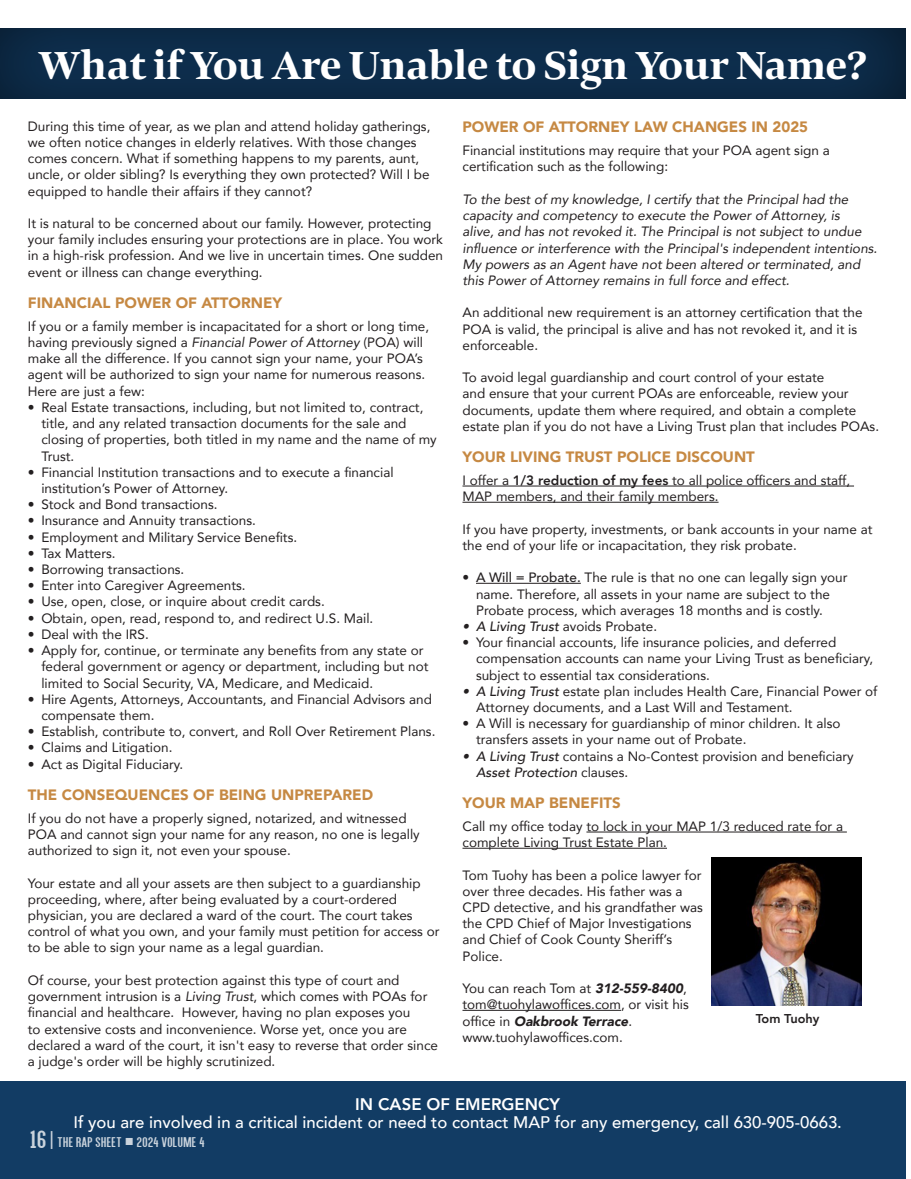
<style>
.page{position:relative;width:911px;height:1179px;background:#fff}
.page>*{position:absolute;margin:0;border:0;box-sizing:border-box;transform-origin:0 0}
.t1{font:800 40.5px "Bennet Display";color:#fff}
.t2{font:500 16.65px "Avenir";color:#fff}
.t3{font:800 16.65px "Avenir";color:#fff}
.t4{font:900 15px "Avenir";color:#c68943}
.t5{font:15px "Alegre Sans";letter-spacing:.03em;color:#fff}
.t6{font:13.5px/16.2px "Avenir";color:#231f20}
.t7{font:italic 13.5px/16.2px "Avenir";color:#231f20}
.t8{font:800 12.75px "Avenir";color:#231f20}
.s1{font-style:italic}
.s2{font-weight:800}
.s3{font-weight:500}
.s4{font-weight:500;font-style:italic}
.s5{font-weight:900;font-style:italic}
.s6{font-size:26.55px}
.s7{font-size:21px}
</style>
<div class="page">
<div style="left:0;top:1081px;width:905px;height:97px;background:#123c64"></div>
<div style="left:0;top:25px;width:907px;height:75px;background:#0d2b49"></div>
<hr style="left:462px;top:485px;width:391px;height:1px;background:#231f20">
<hr style="left:462px;top:502px;width:256px;height:1px;background:#231f20">
<hr style="left:476px;top:583px;width:104px;height:1px;background:#231f20">
<hr style="left:586px;top:831px;width:260px;height:1px;background:#231f20">
<hr style="left:462px;top:847px;width:204px;height:1px;background:#231f20">
<hr style="left:462px;top:1009px;width:159px;height:1px;background:#231f20">
<img style="left:711px;top:857px;width:149px;height:147px">
<h1 class="t1" style="left:38px;top:38px;width:830px">What if You Are Unable to Sign Your Name?</h1>
<p class="t6" style="left:28px;top:118px;width:404px">During this time of year, as we plan and attend holiday gatherings, we often notice changes in elderly relatives. With those changes comes concern. What if something happens to my parents, aunt, uncle, or older sibling? Is everything they own protected? Will I be equipped to handle their affairs if they cannot?</p>
<p class="t6" style="left:28px;top:215px;width:416px">It is natural to be concerned about our family. However, protecting your family includes ensuring your protections are in place. You work in a high-risk profession. And we live in uncertain times. One sudden event or illness can change everything.</p>
<p class="t4" style="left:28px;top:290px;width:256px">FINANCIAL POWER OF ATTORNEY</p>
<p class="t6" style="left:28px;top:317px;width:403px">If you or a family member is incapacitated for a short or long time, having previously signed a <span class="s1">Financial Power of Attorney</span> (POA) will make all the difference. If you cannot sign your name, your POA’s agent will be authorized to sign your name for numerous reasons.<br>Here are just a few:</p>
<p class="t6" style="left:41px;top:398px;width:397px;text-indent:-14px">• Real Estate transactions, including, but not limited to, contract, title, and any related transaction documents for the sale and closing of properties, both titled in my name and the name of my Trust.</p>
<p class="t6" style="left:41px;top:463px;width:353px;text-indent:-14px">• Financial Institution transactions and to execute a financial institution’s Power of Attorney.</p>
<p class="t6" style="left:28px;top:496px;width:191px">• Stock and Bond transactions.</p>
<p class="t6" style="left:28px;top:512px;width:229px">• Insurance and Annuity transactions.</p>
<p class="t6" style="left:28px;top:528px;width:271px">• Employment and Military Service Benefits.</p>
<p class="t6" style="left:28px;top:544px;width:89px">• Tax Matters.</p>
<p class="t6" style="left:28px;top:560px;width:158px">• Borrowing transactions.</p>
<p class="t6" style="left:28px;top:577px;width:219px">• Enter into Caregiver Agreements.</p>
<p class="t6" style="left:28px;top:593px;width:298px">• Use, open, close, or inquire about credit cards.</p>
<p class="t6" style="left:28px;top:609px;width:347px">• Obtain, open, read, respond to, and redirect U.S. Mail.</p>
<p class="t6" style="left:28px;top:625px;width:122px">• Deal with the IRS.</p>
<p class="t6" style="left:41px;top:641px;width:388px;text-indent:-14px">• Apply for, continue, or terminate any benefits from any state or federal government or agency or department, including but not limited to Social Security, VA, Medicare, and Medicaid.</p>
<p class="t6" style="left:41px;top:690px;width:392px;text-indent:-14px">• Hire Agents, Attorneys, Accountants, and Financial Advisors and compensate them.</p>
<p class="t6" style="left:28px;top:722px;width:409px">• Establish, contribute to, convert, and Roll Over Retirement Plans.</p>
<p class="t6" style="left:28px;top:739px;width:146px">• Claims and Litigation.</p>
<p class="t6" style="left:28px;top:755px;width:157px">• Act as Digital Fiduciary.</p>
<p class="t4" style="left:28px;top:781px;width:346px">THE CONSEQUENCES OF BEING UNPREPARED</p>
<p class="t6" style="left:28px;top:809px;width:393px">If you do not have a properly signed, notarized, and witnessed<br>POA and cannot sign your name for any reason, no one is legally authorized to sign it, not even your spouse.</p>
<p class="t6" style="left:28px;top:874px;width:413px">Your estate and all your assets are then subject to a guardianship proceeding, where, after being evaluated by a court-ordered physician, you are declared a ward of the court. The court takes control of what you own, and your family must petition for access or to be able to sign your name as a legal guardian.</p>
<p class="t6" style="left:28px;top:971px;width:411px">Of course, your best protection against this type of court and government intrusion is a <span class="s1">Living Trust</span>, which comes with POAs for financial and healthcare. However, having no plan exposes you<br>to extensive costs and inconvenience. Worse yet, once you are declared a ward of the court, it isn't easy to reverse that order since a judge's order will be highly scrutinized.</p>
<p class="t4" style="left:462px;top:114px;width:347px">POWER OF ATTORNEY LAW CHANGES IN 2025</p>
<p class="t6" style="left:462px;top:142px;width:368px">Financial institutions may require that your POA agent sign a certification such as the following:</p>
<p class="t7" style="left:462px;top:191px;width:416px">To the best of my knowledge, I certify that the Principal had the capacity and competency to execute the Power of Attorney, is<br>alive, and has not revoked it. The Principal is not subject to undue influence or interference with the Principal's independent intentions.<br>My powers as an Agent have not been altered or terminated, and this Power of Attorney remains in full force and effect.</p>
<p class="t6" style="left:462px;top:304px;width:401px">An additional new requirement is an attorney certification that the<br>POA is valid, the principal is alive and has not revoked it, and it is enforceable.</p>
<p class="t6" style="left:462px;top:369px;width:418px">To avoid legal guardianship and court control of your estate<br>and ensure that your current POAs are enforceable, review your documents, update them where required, and obtain a complete estate plan if you do not have a Living Trust plan that includes POAs.</p>
<p class="t4" style="left:462px;top:444px;width:294px">YOUR LIVING TRUST POLICE DISCOUNT</p>
<p class="t6" style="left:462px;top:472px;width:389px">I offer a <span class="s2">1/3 reduction of my fees</span> to all police officers and staff,<br>MAP members, and their family members.</p>
<p class="t6" style="left:462px;top:520px;width:411px">If you have property, investments, or bank accounts in your name at the end of your life or incapacitation, they risk probate.</p>
<p class="t6" style="left:476px;top:569px;width:373px;text-indent:-14px"><span class="s3">• A Will = Probate.</span> The rule is that no one can legally sign your name. Therefore, all assets in your name are subject to the<br>Probate process, which averages 18 months and is costly.</p>
<p class="t6" style="left:462px;top:617px;width:196px"><span class="s4">• A Living Trust</span> avoids Probate.</p>
<p class="t6" style="left:476px;top:634px;width:398px;text-indent:-14px">• Your financial accounts, life insurance policies, and deferred compensation accounts can name your Living Trust as beneficiary, subject to essential tax considerations.</p>
<p class="t6" style="left:476px;top:682px;width:403px;text-indent:-14px"><span class="s4">• A Living Trust</span> estate plan includes Health Care, Financial Power of<br>Attorney documents, and a Last Will and Testament.</p>
<p class="t6" style="left:476px;top:715px;width:366px;text-indent:-14px">• A Will is necessary for guardianship of minor children. It also transfers assets in your name out of Probate.</p>
<p class="t6" style="left:476px;top:747px;width:379px;text-indent:-14px"><span class="s4">• A Living Trust</span> contains a No-Contest provision and beneficiary<br><span class="s4">Asset Protection</span> clauses.</p>
<p class="t4" style="left:462px;top:789px;width:160px">YOUR MAP BENEFITS</p>
<p class="t6" style="left:462px;top:817px;width:382px">Call my office today to lock in your MAP 1/3 reduced rate for a complete Living Trust Estate Plan.</p>
<p class="t6" style="left:462px;top:866px;width:242px">Tom Tuohy has been a police lawyer for over three decades. His father was a<br>CPD detective, and his grandfather was the CPD Chief of Major Investigations and Chief of Cook County Sheriff’s<br>Police.</p>
<p class="t6" style="left:462px;top:979px;width:228px">You can reach Tom at <span class="s5">312-559-8400</span>, tom@tuohylawoffices.com, or visit his office in <span class="s5">Oakbrook Terrace</span>. www.tuohylawoffices.com.</p>
<p class="t8" style="left:755px;top:1008px;width:65px">Tom Tuohy</p>
<p class="t3" style="left:355px;top:1090px;width:206px">IN CASE OF EMERGENCY</p>
<p class="t2" style="left:73px;top:1107px;width:769px">If you are involved in a critical incident or need to contact MAP for any emergency, call 630-905-0663.</p>
<p class="t5" style="left:30px;top:1132px;width:176px"><span class="s6">16</span> <span class="s7">|</span> THE RAP SHEET <sup>■</sup> 2024 VOLUME 4</p>
</div>
